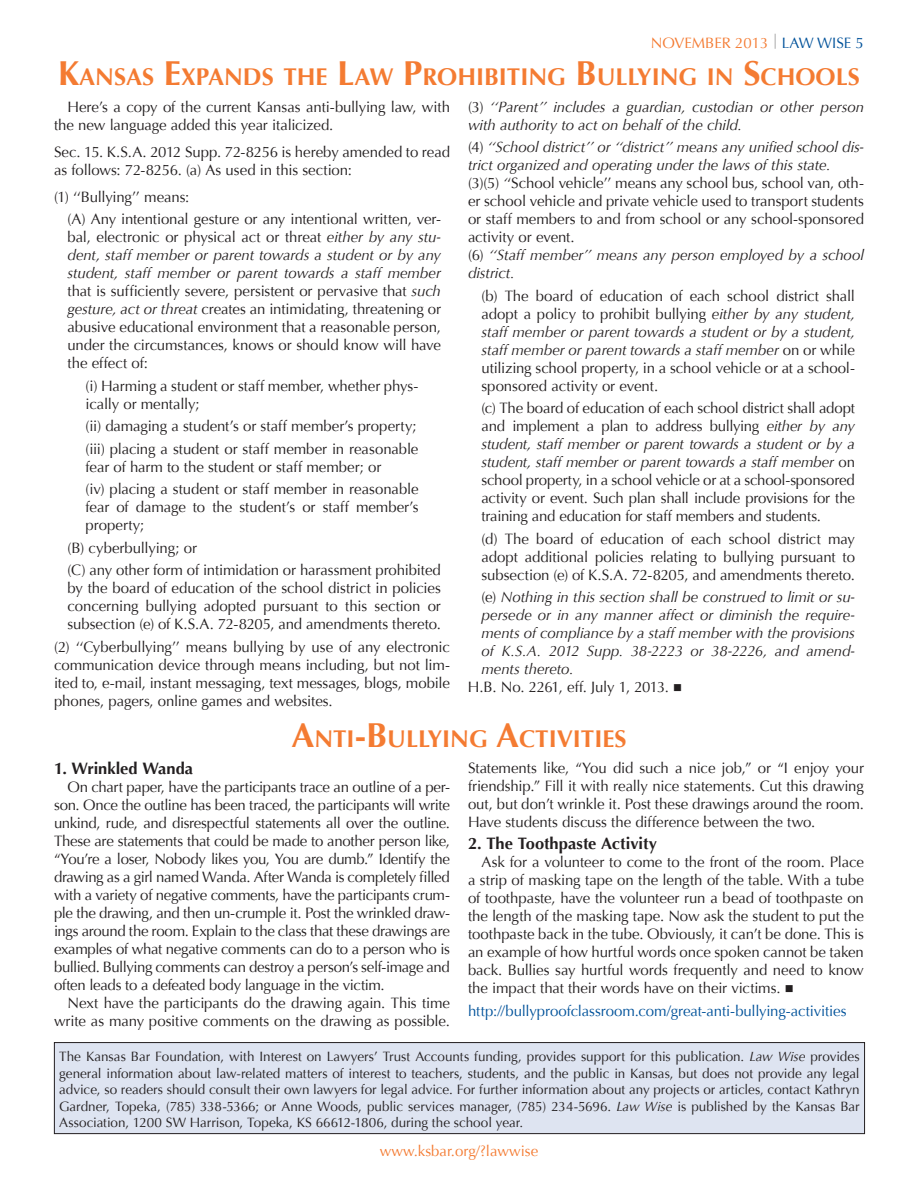
<style>
.page{position:relative;width:918px;height:1188px;background:#fff}
.page>*{position:absolute;margin:0;border:0;box-sizing:border-box;transform-origin:0 0}
.Headline_Orange{font:700 24.15px "Optima";color:#f47b32}
.Outline_A{font:700 16.5px "Optima";color:#231f20}
.Body{font:15px/18px "Optima";letter-spacing:-.01em;color:#231f20;text-align:justify}
.Body_Indent{font:15px/18px "Optima";letter-spacing:-.005em;color:#231f20;text-align:justify}
.Body_no_indent{font:15px/18px "Optima";letter-spacing:-.005em;color:#231f20;text-align:justify}
.Body_Indent_2{font:15px/18px "Optima";letter-spacing:-.005em;color:#231f20}
.Body_no_indent-2{font:italic 15px/18px "Optima";letter-spacing:-.005em;color:#231f20}
.Body_Indent-2{font:italic 15px/18px "Optima";letter-spacing:-.01em;color:#231f20;text-align:justify}
.Body_no_indent-3{font:15px "Optima";letter-spacing:-.01em;color:#01529a}
.t1{font:15px "Optima";color:#f47b32}
.t2{font:13.5px/16.5px "Optima";color:#231f20;text-align:justify}
.s1{color:#01529a}
.s2{font-size:34.5px}
.s3{font-style:italic}
.s4{font-style:normal}
</style>
<div class="page">
<div style="left:54px;top:1043px;width:811px;height:91px;background:#dee4f1"></div>
<div style="left:54px;top:1042px;width:811px;height:92px;border:1px solid #231f20"></div>
<p class="t1" style="left:651px;top:35px;width:215px">NOVEMBER 2013 <sup>|</sup> <span class="s1">LAW WISE 5</span></p>
<p class="Headline_Orange" style="left:58px;top:63px;width:803px"><span class="s2">K</span>ANSAS <span class="s2">E</span>XPANDS THE <span class="s2">L</span>AW <span class="s2">P</span>ROHIBITING <span class="s2">B</span> ULLYING IN <span class="s2">S</span>CHOOLS</p>
<p class="Body" style="left:54px;top:98px;width:398px;text-indent:14px">Here’s a copy of the current Kansas anti-bullying law, with the new language added this year italicized.</p>
<p class="Body_no_indent" style="left:54px;top:143px;width:398px">Sec. 15. K.S.A. 2012 Supp. 72-8256 is hereby amended to read as follows: 72-8256. (a) As used in this section:</p>
<p class="Body_no_indent" style="left:54px;top:188px;width:137px">(1) ‘‘Bullying’’ means:</p>
<p class="Body_Indent" style="left:68px;top:211px;width:375px">(A) Any intentional gesture or any intentional written, ver&shy;bal, electronic or physical act or threat <span class="s3">either by any stu&shy;dent, staff member or parent towards a student or by any student, staff member or parent towards a staff member </span>that is sufficiently severe, persistent or pervasive that <span class="s3">such gesture, act or threat</span> creates an intimidating, threatening or abusive educational environment that a reasonable person, under the circumstances, knows or should know will have the effect of:</p>
<p class="Body_Indent_2" style="left:86px;top:377px;width:334px">(i) Harming a student or staff member, whether phys&shy;ically or mentally;</p>
<p class="Body_Indent_2" style="left:86px;top:418px;width:333px">(ii) damaging a student’s or staff member’s property;</p>
<p class="Body_Indent_2" style="left:86px;top:440px;width:334px">(iii) placing a student or staff member in reasonable fear of harm to the student or staff member; or</p>
<p class="Body_Indent_2" style="left:86px;top:481px;width:335px;text-align:justify">(iv) placing a student or staff member in reasonable fear of damage to the student’s or staff member’s property;</p>
<p class="Body_Indent" style="left:68px;top:539px;width:131px">(B) cyberbullying; or</p>
<p class="Body_Indent" style="left:68px;top:562px;width:375px">(C) any other form of intimidation or harassment prohibited by the board of education of the school district in policies concerning bullying adopted pursuant to this section or subsection (e) of K.S.A. 72-8205, and amendments thereto.</p>
<p class="Body_no_indent" style="left:54px;top:638px;width:398px">(2) ‘‘Cyberbullying’’ means bullying by use of any electronic communication device through means including, but not lim&shy;ited to, e-mail, instant messaging, text messages, blogs, mobile phones, pagers, online games and websites.</p>
<p class="Body_no_indent-2" style="left:468px;top:98px;width:398px"><span class="s4">(3)</span> ‘‘Parent’’ includes a guardian, custodian or other person with authority to act on behalf of the child.</p>
<p class="Body_no_indent-2" style="left:468px;top:138px;width:398px"><span class="s4">(4)</span> ‘‘School district’’ or ‘‘district’’ means any unified school dis&shy;trict organized and operating under the laws of this state.</p>
<p class="Body_no_indent" style="left:468px;top:175px;width:398px">(3)(5) <span class="s3">‘</span>‘School vehicle’’ means any school bus, school van, oth&shy;er school vehicle and private vehicle used to transport students or staff members to and from school or any school-sponsored activity or event.</p>
<p class="Body_no_indent-2" style="left:468px;top:246px;width:398px"><span class="s4">(6)</span> ‘‘Staff member’’ means any person employed by a school district.</p>
<p class="Body_Indent" style="left:482px;top:287px;width:375px">(b) The board of education of each school district shall adopt a policy to prohibit bullying <span class="s3">either by any student, staff member or parent towards a student or by a student, staff member or parent towards a staff member</span> on or while utilizing school property, in a school vehicle or at a school&shy;sponsored activity or event.</p>
<p class="Body_Indent" style="left:482px;top:400px;width:375px">(c) The board of education of each school district shall adopt and implement a plan to address bullying <span class="s3">either by any student, staff member or parent towards a student or by a student, staff member or parent towards a staff member</span> on school property, in a school vehicle or at a school-sponsored activity or event. Such plan shall include provisions for the training and education for staff members and students.</p>
<p class="Body_Indent" style="left:482px;top:530px;width:375px">(d) The board of education of each school district may adopt additional policies relating to bullying pursuant to subsection (e) of K.S.A. 72-8205, and amendments thereto.</p>
<p class="Body_Indent-2" style="left:482px;top:588px;width:375px"><span class="s4">(e)</span> Nothing in this section shall be construed to limit or su&shy;persede or in any manner affect or diminish the require&shy;ments of compliance by a staff member with the provisions of K.S.A. 2012 Supp. 38-2223 or 38-2226, and amend&shy;ments thereto.</p>
<p class="Body_no_indent" style="left:468px;top:679px;width:216px">H.B. No. 2261, eff. July 1, 2013. ■</p>
<p class="Headline_Orange" style="left:291px;top:725px;width:337px"><span class="s2">A</span>NTI<span class="s2">-B</span> ULLYING <span class="s2">A</span>CTIVITIES</p>
<p class="Outline_A" style="left:54px;top:759px;width:141px">1. Wrinkled Wanda</p>
<p class="Body" style="left:54px;top:778px;width:398px;text-indent:14px">On chart paper, have the participants trace an outline of a per&shy;son. Once the outline has been traced, the participants will write unkind, rude, and disrespectful statements all over the outline.<br>These are statements that could be made to another person like, “You’re a loser, Nobody likes you, You are dumb.” Identify the drawing as a girl named Wanda. After Wanda is completely filled with a variety of negative comments, have the participants crum&shy;ple the drawing, and then un-crumple it. Post the wrinkled draw&shy;ings around the room. Explain to the class that these drawings are examples of what negative comments can do to a person who is bullied. Bullying comments can destroy a person’s self-image and often leads to a defeated body language in the victim.</p>
<p class="Body" style="left:54px;top:994px;width:398px;text-align:right">Next have the participants do the drawing again. This time write as many positive comments on the drawing as possible.</p>
<p class="Body" style="left:468px;top:759px;width:398px">Statements like, “You did such a nice job,” or “I enjoy your friendship.” Fill it with really nice statements. Cut this drawing out, but don’t wrinkle it. Post these drawings around the room.<br>Have students discuss the difference between the two.</p>
<p class="Outline_A" style="left:468px;top:834px;width:191px">2. The Toothpaste Activity</p>
<p class="Body" style="left:468px;top:854px;width:398px;text-indent:14px">Ask for a volunteer to come to the front of the room. Place a strip of masking tape on the length of the table. With a tube of toothpaste, have the volunteer run a bead of toothpaste on the length of the masking tape. Now ask the student to put the toothpaste back in the tube. Obviously, it can’t be done. This is an example of how hurtful words once spoken cannot be taken back. Bullies say hurtful words frequently and need to know the impact that their words have on their victims. ■</p>
<p class="Body_no_indent-3" style="left:468px;top:1002px;width:380px">http://bullyproofclassroom.com/great-anti-bullying-activities</p>
<p class="t2" style="left:59px;top:1049px;width:802px">The Kansas Bar Foundation, with Interest on Lawyers’ Trust Accounts funding, provides support for this publication. <span class="s3">Law Wise</span> provides general information about law-related matters of interest to teachers, students, and the public in Kansas, but does not provide any legal advice, so readers should consult their own lawyers for legal advice. For further information about any projects or articles, contact Kathryn Gardner, Topeka, (785) 338-5366; or Anne Woods, public services manager, (785) 234-5696. <span class="s3">Law Wise</span> is published by the Kansas Bar Association, 1200 SW Harrison, Topeka, KS 66612-1806, during the school year.</p>
<p class="t1" style="left:380px;top:1142px;width:160px">www.ksbar.org/?lawwise</p>
</div>
